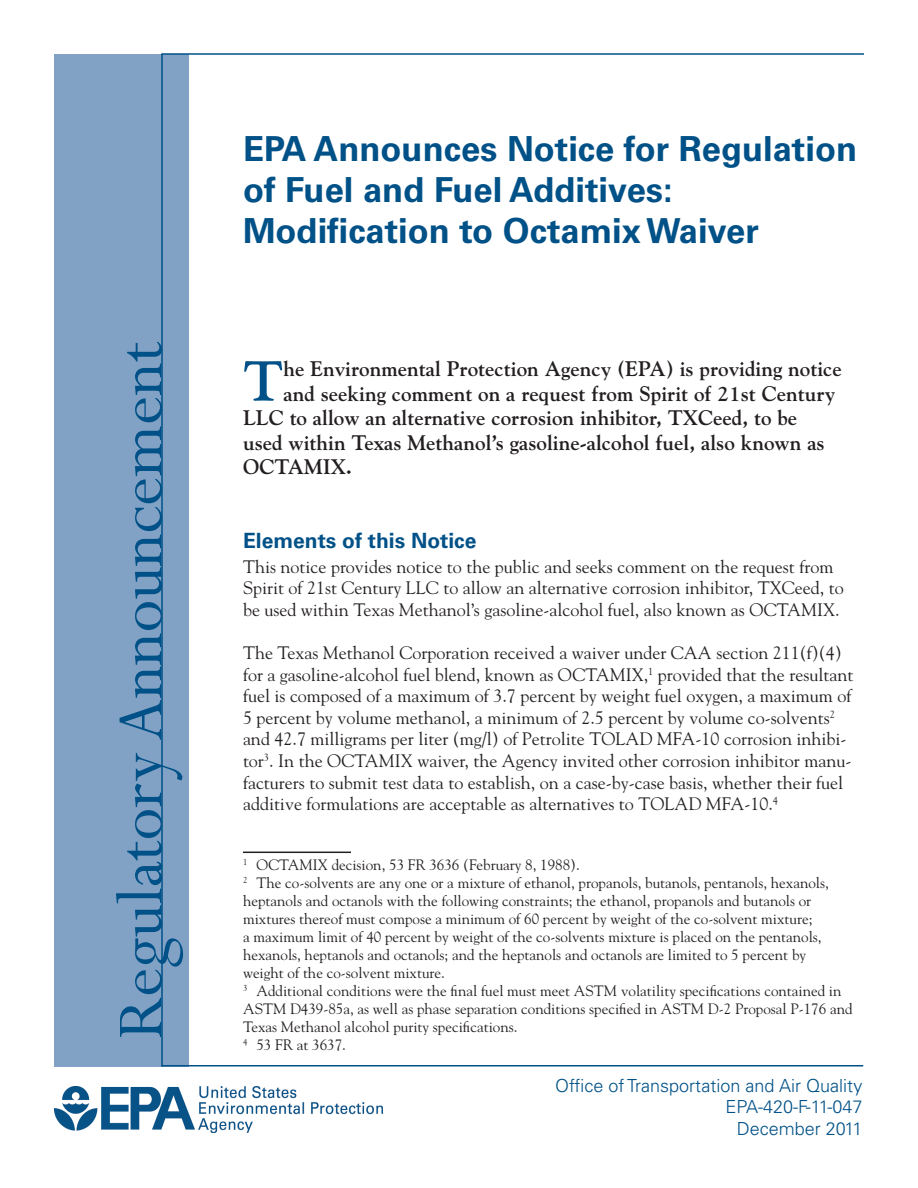
<style>
.page{position:relative;width:918px;height:1188px;background:#fff}
.page>*{position:absolute;margin:0;border:0;box-sizing:border-box;transform-origin:0 0}
.SIDE_TITLE{font:72px "Perpetua";color:#005187}
.SUMMARY_-_Drop_Cap{font:700 55.95px "Goudy Std";color:#005187}
.TITLE-No_Subtitle{font:700 34.5px/41.4px "Univers LT Std";color:#005187}
.SUMMARY_-_Drop_Cap-2{font:700 21px "Goudy Std";color:#231f20}
.HEADING{font:700 21px "Univers LT Std";color:#005187}
.BODY_TEXT{font:18px/21.6px "Goudy Std";color:#231f20}
.OFFICE___PUB____DATE{font:300 18px "Univers LT Std";color:#005187}
.Footnote_Text__Char{font:15px/18px "Goudy Std";color:#231f20}
.Footnote_Text__Char-2{font:8.7px "Goudy Std";color:#231f20}
</style>
<div class="page">
<img style="left:54px;top:1087px;width:328px;height:45px">
<hr style="left:243px;top:852px;width:108px;height:1px;background:#231f20">
<div style="left:54px;top:54px;width:134px;height:1012px;background:#81a1c5"></div>
<hr style="left:161px;top:54px;width:2px;height:1012px;background:#005187">
<hr style="left:161px;top:1065px;width:702px;height:1px;background:#005187">
<hr style="left:161px;top:53px;width:703px;height:2px;background:#005187">
<p class="SIDE_TITLE" style="left:95px;top:1040px;width:699px;rotate:-90deg">Regulatory Announcement</p>
<p class="TITLE-No_Subtitle" style="left:243px;top:128px;width:616px">EPA Announces Notice for Regulation of Fuel and Fuel Additives:<br>Modification to Octamix Waiver</p>
<p class="SUMMARY_-_Drop_Cap" style="left:243px;top:348px;width:42px">T</p>
<p class="SUMMARY_-_Drop_Cap-2" style="left:283px;top:356px;width:560px">he Environmental Protection Agency (EPA) is providing notice</p>
<p class="SUMMARY_-_Drop_Cap-2" style="left:283px;top:381px;width:553px">and seeking comment on a request from Spirit of 21st Century</p>
<p class="SUMMARY_-_Drop_Cap-2" style="left:243px;top:405px;width:556px">LLC to allow an alternative corrosion inhibitor, TXCeed, to be</p>
<p class="SUMMARY_-_Drop_Cap-2" style="left:243px;top:430px;width:583px">used within Texas Methanol’s gasoline-alcohol fuel, also known as</p>
<p class="SUMMARY_-_Drop_Cap-2" style="left:243px;top:454px;width:110px">OCTAMIX.</p>
<p class="HEADING" style="left:243px;top:528px;width:235px">Elements of this Notice</p>
<p class="BODY_TEXT" style="left:243px;top:555px;width:602px">This notice provides notice to the public and seeks comment on the request from<br>Spirit of 21st Century LLC to allow an alternative corrosion inhibitor, TXCeed, to be used within Texas Methanol’s gasoline-alcohol fuel, also known as OCTAMIX.</p>
<p class="BODY_TEXT" style="left:243px;top:642px;width:612px">The Texas Methanol Corporation received a waiver under CAA section 211(f)(4) for a gasoline-alcohol fuel blend, known as OCTAMIX,<sup>1</sup> provided that the resultant fuel is composed of a maximum of 3.7 percent by weight fuel oxygen, a maximum of 5 percent by volume methanol, a minimum of 2.5 percent by volume co-solvents<sup>2 </sup>and 42.7 milligrams per liter (mg/l) of Petrolite TOLAD MFA-10 corrosion inhibi&shy;tor<sup>3</sup>. In the OCTAMIX waiver, the Agency invited other corrosion inhibitor manu&shy;facturers to submit test data to establish, on a case-by-case basis, whether their fuel additive formulations are acceptable as alternatives to TOLAD MFA-10.<sup>4</sup></p>
<p class="Footnote_Text__Char" style="left:243px;top:856px;width:338px"><sup>1</sup> OCTAMIX decision, 53 FR 3636 (February 8, 1988).</p>
<p class="Footnote_Text__Char" style="left:243px;top:874px;width:587px"><sup>2</sup> The co-solvents are any one or a mixture of ethanol, propanols, butanols, pentanols, hexanols, heptanols and octanols with the following constraints; the ethanol, propanols and butanols or mixtures thereof must compose a minimum of 60 percent by weight of the co-solvent mixture;<br>a maximum limit of 40 percent by weight of the co-solvents mixture is placed on the pentanols, hexanols, heptanols and octanols; and the heptanols and octanols are limited to 5 percent by weight of the co-solvent mixture.</p>
<p class="Footnote_Text__Char" style="left:243px;top:982px;width:611px"><sup>3</sup> Additional conditions were the final fuel must meet ASTM volatility specifications contained in<br>ASTM D439-85a, as well as phase separation conditions specified in ASTM D-2 Proposal P-176 and<br>Texas Methanol alcohol purity specifications.</p>
<p class="Footnote_Text__Char-2" style="left:243px;top:1037px;width:6px">4</p>
<p class="Footnote_Text__Char" style="left:256px;top:1036px;width:91px">53 FR at 3637.</p>
<p class="OFFICE___PUB____DATE" style="left:555px;top:1074px;width:309px">Office of Transportation and Air Quality</p>
<p class="OFFICE___PUB____DATE" style="left:725px;top:1096px;width:139px">EPA-420-F-11-047</p>
<p class="OFFICE___PUB____DATE" style="left:737px;top:1118px;width:127px">December 2011</p>
</div>
